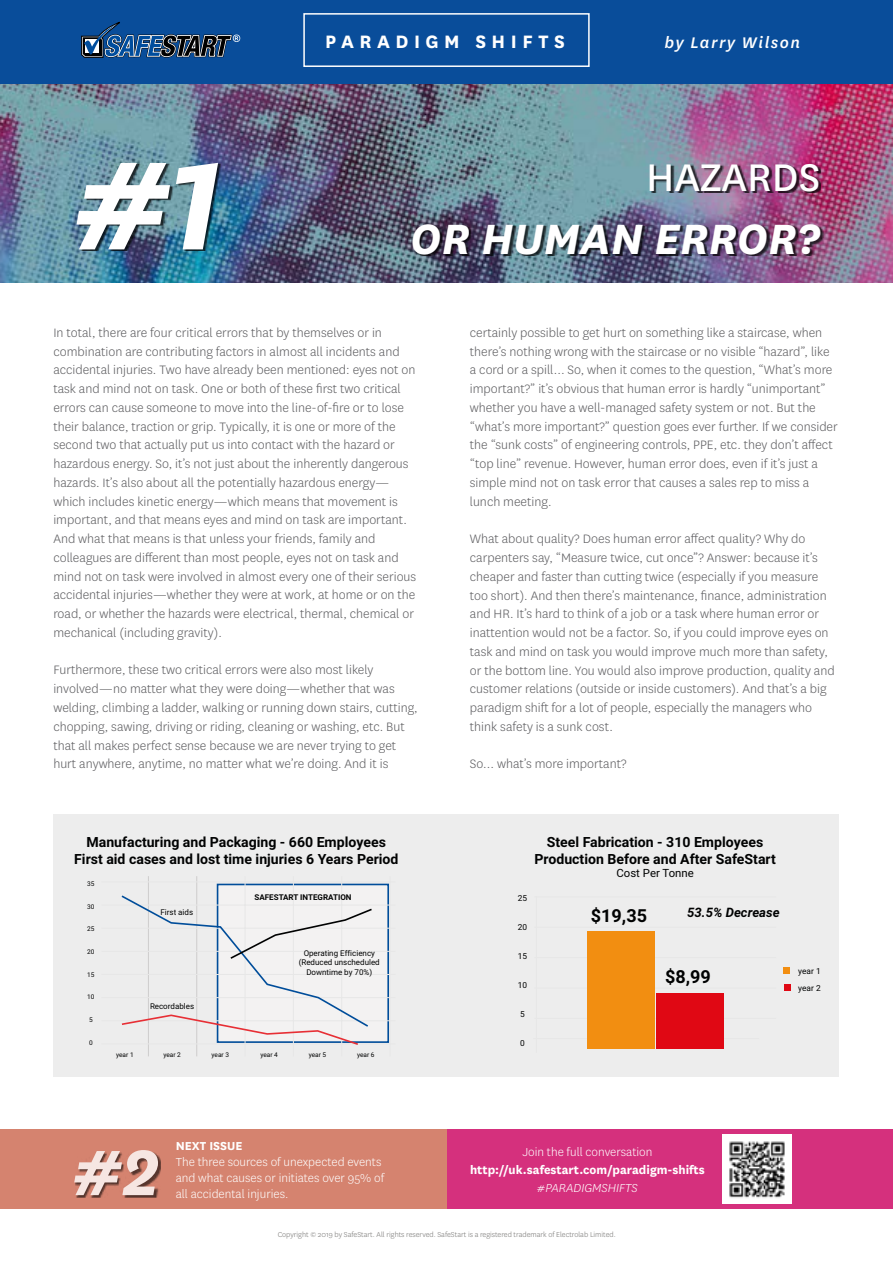
<style>
.page{position:relative;width:893px;height:1263px;background:#fff}
.page>*{position:absolute;margin:0;border:0;box-sizing:border-box;transform-origin:0 0}
.t1{font:italic 700 147px "National";color:#fff}
.t2{font:italic 700 75px "National";color:#fff}
.t3{font:italic 700 49.5px "National";color:#fff}
.t4{font:45px "National";color:#fff}
.t5{font:700 21px "National";letter-spacing:.26em;color:#fff}
.t6{font:italic 500 18px "National";letter-spacing:.08em;color:#fff}
.t7{font:700 18px "Roboto";color:#010202}
.t8{font:300 14.25px/18.8px "National";color:#5c5c5f}
.t9{font:700 14.1px/16.8px "Roboto";color:#010202;text-align:center}
.t10{font:300 13.5px/16.2px "National";color:#fff}
.t11{font:700 13.5px "National";color:#fff}
.t12{font:italic 300 13.5px "National";color:#fff}
.t13{font:italic 700 13.05px "Roboto";color:#010202}
.t14{font:11.4px "Roboto";color:#010202}
.t15{font:300 8.25px "National";color:#757472}
.t16{font:8.25px/16.5px "Roboto";letter-spacing:-.005em;color:#010202}
.t17{font:7.95px/9.6px "Roboto";color:#010202;text-align:center}
.t18{font:700 7.95px "Roboto";color:#010202}
.t19{font:6.45px "Roboto";color:#010202}
</style>
<div class="page">
<div style="left:53px;top:814px;width:786px;height:263px;background:#ededed"></div>
<div style="left:447px;top:1129px;width:446px;height:80px;background:#d5307d"></div>
<div style="left:0;top:1129px;width:447px;height:80px;background:#d5836f"></div>
<div style="left:76px;top:1153px;width:85px;height:45px;background:#000;opacity:.75"></div>
<img style="left:723px;top:1134px;width:69px;height:70px">
<div style="left:218px;top:884px;width:170px;height:158px;background:#f3f2f2"></div>
<div style="left:217px;top:884px;width:172px;height:159px;border:2px solid #004d9a"></div>
<hr style="left:148px;top:876px;width:1px;height:180px;background:#cecdcd">
<hr style="left:196px;top:876px;width:1px;height:180px;background:#cecdcd">
<hr style="left:245px;top:876px;width:1px;height:180px;background:#e7e7e7">
<hr style="left:293px;top:876px;width:1px;height:180px;background:#e7e7e7">
<hr style="left:341px;top:876px;width:1px;height:180px;background:#e7e7e7">
<hr style="left:390px;top:876px;width:1px;height:180px;background:#e7e7e7">
<hr style="left:101px;top:881px;width:294px;height:1px;background:#e7e7e7">
<hr style="left:101px;top:905px;width:294px;height:1px;background:#e7e7e7">
<hr style="left:101px;top:928px;width:294px;height:1px;background:#e7e7e7">
<hr style="left:101px;top:951px;width:294px;height:1px;background:#e7e7e7">
<hr style="left:101px;top:974px;width:294px;height:1px;background:#e7e7e7">
<hr style="left:101px;top:997px;width:294px;height:1px;background:#e7e7e7">
<hr style="left:101px;top:1020px;width:294px;height:1px;background:#e7e7e7">
<hr style="left:101px;top:1043px;width:294px;height:1px;background:#e7e7e7">
<hr style="left:534px;top:896px;width:242px;height:1px;background:#e7e7e7">
<hr style="left:536px;top:897px;width:1px;height:156px;background:#e7e7e7">
<hr style="left:534px;top:927px;width:242px;height:1px;background:#e7e7e7">
<hr style="left:534px;top:957px;width:242px;height:1px;background:#e7e7e7">
<hr style="left:534px;top:987px;width:242px;height:1px;background:#e7e7e7">
<hr style="left:534px;top:1018px;width:242px;height:1px;background:#e7e7e7">
<hr style="left:533px;top:1038px;width:226px;height:1px;background:#e7e7e7">
<svg style="left:121px;top:894px;width:253px;height:151px"></svg>
<div style="left:587px;top:931px;width:68px;height:118px;background:#f28e11"></div>
<div style="left:656px;top:993px;width:68px;height:56px;background:#e00814"></div>
<div style="left:783px;top:967px;width:7px;height:7px;background:#f28e11"></div>
<div style="left:784px;top:984px;width:7px;height:7px;background:#e00814"></div>
<img style="left:0;top:84px;width:893px;height:199px">
<div style="left:0;top:0;width:893px;height:84px;background:#094d9a"></div>
<div style="left:303px;top:13px;width:287px;height:54px;border:2px solid #fff"></div>
<svg style="left:81px;top:22px;width:159px;height:36px"></svg>
<div style="left:79px;top:164px;width:141px;height:87px;background:#000;opacity:.75"></div>
<div style="left:651px;top:165px;width:170px;height:28px;background:#000;opacity:.75"></div>
<div style="left:414px;top:226px;width:409px;height:30px;background:#000;opacity:.75"></div>
<h3 class="t5" style="left:325px;top:27px;width:241px">PARADIGM SHIFTS</h3>
<p class="t6" style="left:664px;top:31px;width:137px">by Larry Wilson</p>
<h1 class="t1" style="left:72px;top:103px;width:151px">#1</h1>
<h3 class="t4" style="left:646px;top:147px;width:175px">HAZARDS</h3>
<h3 class="t3" style="left:410px;top:204px;width:412px">OR HUMAN ERROR?</h3>
<p class="t8" style="left:53px;top:323px;width:364px">In total, there are four critical errors that by themselves or in combination are contributing factors in almost all incidents and accidental injuries. Two have already been mentioned: eyes not on task and mind not on task. One or both of these first two critical errors can cause someone to move into the line-of-fire or to lose their balance, traction or grip. Typically, it is one or more of the second two that actually put us into contact with the hazard or hazardous energy. So, it’s not just about the inherently dangerous hazards. It’s also about all the potentially hazardous energy— which includes kinetic energy—which means that movement is important, and that means eyes and mind on task are important.<br>And what that means is that unless your friends, family and colleagues are different than most people, eyes not on task and mind not on task were involved in almost every one of their serious accidental injuries—whether they were at work, at home or on the road, or whether the hazards were electrical, thermal, chemical or mechanical (including gravity).</p>
<p class="t8" style="left:53px;top:660px;width:366px">Furthermore, these two critical errors were also most likely involved—no matter what they were doing—whether that was welding, climbing a ladder, walking or running down stairs, cutting, chopping, sawing, driving or riding, cleaning or washing, etc. But that all makes perfect sense because we are never trying to get hurt anywhere, anytime, no matter what we’re doing. And it is</p>
<p class="t9" style="left:74px;top:833px;width:326px">Manufacturing and Packaging - 660 Employees<br>First aid cases and lost time injuries 6 Years Period</p>
<p class="t18" style="left:255px;top:891px;width:99px">SAFESTART INTEGRATION</p>
<p class="t17" style="left:160px;top:907px;width:34px">First aids</p>
<p class="t19" style="left:87px;top:879px;width:9px">35</p>
<p class="t19" style="left:87px;top:902px;width:9px">30</p>
<p class="t19" style="left:87px;top:924px;width:9px">25</p>
<p class="t19" style="left:87px;top:947px;width:9px">20</p>
<p class="t19" style="left:87px;top:970px;width:9px">15</p>
<p class="t19" style="left:87px;top:992px;width:9px">10</p>
<p class="t19" style="left:89px;top:1015px;width:5px">5</p>
<p class="t19" style="left:89px;top:1038px;width:5px">0</p>
<p class="t17" style="left:299px;top:948px;width:83px">Operating Efficiency (Reduced unscheduled<br>Downtime by 70%)</p>
<p class="t17" style="left:150px;top:1001px;width:46px">Recordables</p>
<p class="t19" style="left:116px;top:1050px;width:19px">year 1</p>
<p class="t19" style="left:163px;top:1050px;width:19px">year 2</p>
<p class="t19" style="left:212px;top:1050px;width:19px">year 3</p>
<p class="t19" style="left:260px;top:1050px;width:19px">year 4</p>
<p class="t19" style="left:309px;top:1050px;width:19px">year 5</p>
<p class="t19" style="left:357px;top:1050px;width:19px">year 6</p>
<p class="t8" style="left:470px;top:323px;width:369px">certainly possible to get hurt on something like a staircase, when there’s nothing wrong with the staircase or no visible “hazard”, like a cord or a spill… So, when it comes to the question, “What’s more important?” it’s obvious that human error is hardly “unimportant” whether you have a well-managed safety system or not. But the “what’s more important?” question goes ever further. If we consider the “sunk costs” of engineering controls, PPE, etc. they don’t affect “top line” revenue. However, human error does, even if it’s just a simple mind not on task error that causes a sales rep to miss a lunch meeting.</p>
<p class="t8" style="left:470px;top:529px;width:366px">What about quality? Does human error affect quality? Why do carpenters say, “Measure twice, cut once”? Answer: because it’s cheaper and faster than cutting twice (especially if you measure too short). And then there’s maintenance, finance, administration and HR. It’s hard to think of a job or a task where human error or inattention would not be a factor. So, if you could improve eyes on task and mind on task you would improve much more than safety, or the bottom line. You would also improve production, quality and customer relations (outside or inside customers). And that’s a big paradigm shift for a lot of people, especially the managers who think safety is a sunk cost.</p>
<p class="t8" style="left:470px;top:754px;width:158px">So… what’s more important?</p>
<p class="t16" style="left:518px;top:889px;width:11px">25</p>
<p class="t16" style="left:518px;top:918px;width:11px">20</p>
<p class="t16" style="left:518px;top:947px;width:11px">15</p>
<p class="t16" style="left:518px;top:976px;width:11px">10</p>
<p class="t16" style="left:520px;top:1005px;width:6px">5</p>
<p class="t16" style="left:520px;top:1034px;width:6px">0</p>
<p class="t9" style="left:534px;top:833px;width:243px">Steel Fabrication - 310 Employees<br>Production Before and After SafeStart</p>
<p class="t14" style="left:616px;top:865px;width:79px">Cost Per Tonne</p>
<p class="t7" style="left:591px;top:903px;width:58px">$19,35</p>
<p class="t13" style="left:687px;top:903px;width:94px">53.5% Decrease</p>
<p class="t7" style="left:665px;top:964px;width:47px">$8,99</p>
<p class="t16" style="left:798px;top:963px;width:24px">year 1 year 2</p>
<h2 class="t2" style="left:72px;top:1120px;width:89px">#2</h2>
<p class="t11" style="left:176px;top:1136px;width:68px">NEXT ISSUE</p>
<p class="t10" style="left:176px;top:1153px;width:210px">The three sources of unexpected events and what causes or initiates over 95% of</p>
<p class="t10" style="left:522px;top:1143px;width:132px">Join the full conversation</p>
<p class="t11" style="left:470px;top:1160px;width:236px">http://uk.safestart.com/paradigm-shifts</p>
<p class="t12" style="left:537px;top:1180px;width:102px">#PARADIGMSHIFTS</p>
<p class="t15" style="left:278px;top:1230px;width:340px">Copyright © 2019 by SafeStart. All rights reserved. SafeStart is a registered trademark of Electrolab Limited.</p>
<p class="t10" style="left:176px;top:1185px;width:114px">all accidental injuries.</p>
</div>
